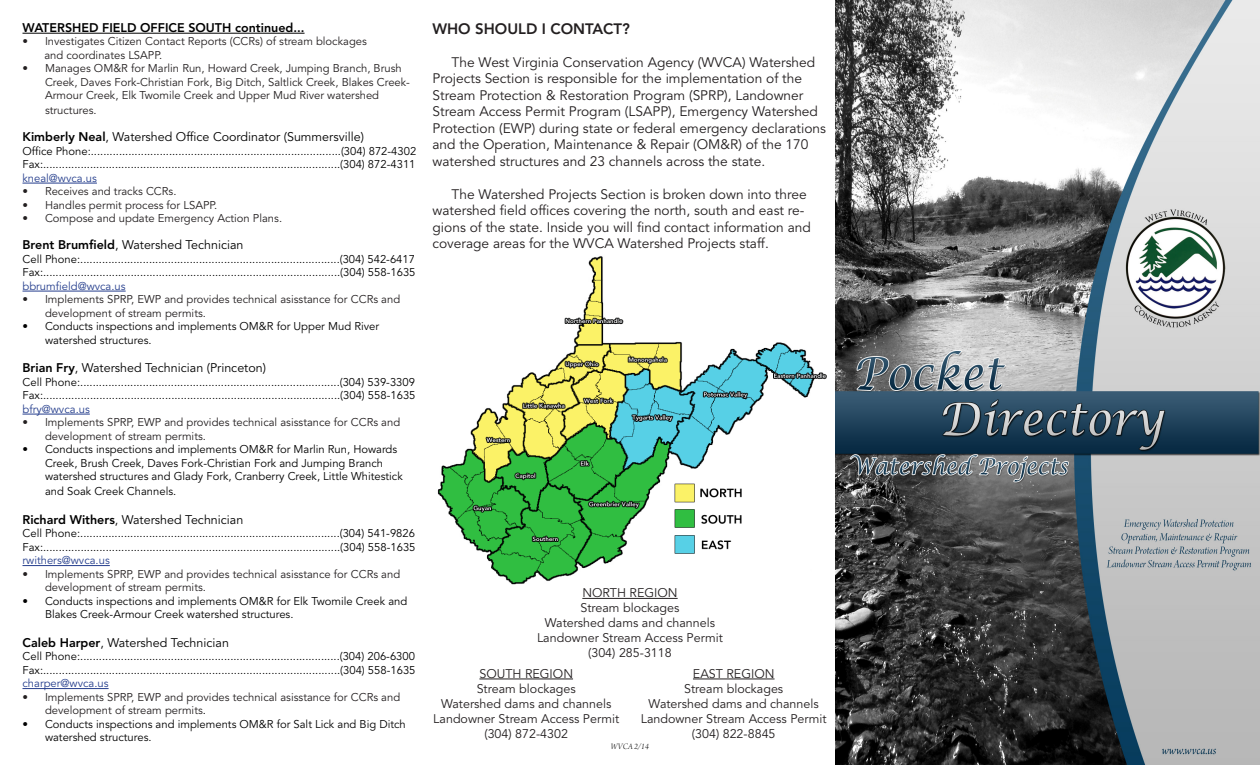
<style>
.page{position:relative;width:1260px;height:765px;background:#fff}
.page>*{position:absolute;margin:0;border:0;box-sizing:border-box;transform-origin:0 0}
.t1{font:800 15px "Avenir";color:#231f20}
.t2{font:13.75px/16.5px "Avenir";color:#231f20}
.t3{font:12.5px "Avenir";color:#231f20}
.t4{font:12.5px "Avenir";color:#000}
.t5{font:800 12.5px "Avenir";color:#000}
.t6{font:11.25px/13.5px "Avenir";color:#000}
.t7{font:11.25px/13.5px "Avenir";color:#231f20}
.t8{font:11.25px "Avenir";color:#253e8d}
.t9{font:8.75px "Arno Pro Light Italic Display";letter-spacing:.015em;color:#000}
.s1{font-weight:800}
.s2{color:#000}
</style>
<div class="page">
<img style="left:437px;top:256px;width:390px;height:329px">
<hr style="left:22px;top:33px;width:283px;height:1px;background:#000">
<hr style="left:22px;top:183px;width:75px;height:1px;background:#253e8d">
<hr style="left:22px;top:291px;width:104px;height:1px;background:#253e8d">
<hr style="left:22px;top:414px;width:68px;height:1px;background:#253e8d">
<hr style="left:22px;top:565px;width:88px;height:1px;background:#253e8d">
<hr style="left:22px;top:688px;width:87px;height:1px;background:#253e8d">
<hr style="left:479px;top:679px;width:94px;height:1px;background:#231f20">
<hr style="left:693px;top:679px;width:82px;height:1px;background:#231f20">
<img style="left:835px;top:0;width:425px;height:765px">
<hr style="left:582px;top:598px;width:96px;height:1px;background:#231f20">
<p class="t5" style="left:22px;top:20px;width:284px">WATERSHED FIELD OFFICE SOUTH continued...</p>
<p class="t7" style="left:22px;top:35px;width:346px">• Investigates Citizen Contact Reports (CCRs) of stream blockages</p>
<p class="t7" style="left:44px;top:49px;width:119px">and coordinates LSAPP.</p>
<p class="t7" style="left:45px;top:62px;width:367px;text-indent:-22px">• Manages OM&amp;R for Marlin Run, Howard Creek, Jumping Branch, Brush<br>Creek, Daves Fork-Christian Fork, Big Ditch, Saltlick Creek, Blakes Creek-<br>Armour Creek, Elk Twomile Creek and Upper Mud River watershed</p>
<p class="t7" style="left:45px;top:104px;width:53px">structures.</p>
<p class="t4" style="left:22px;top:130px;width:343px"><span class="s1">Kimberly Neal</span>, Watershed Office Coordinator (Summersville)</p>
<p class="t6" style="left:22px;top:145px;width:395px">Office Phone:................................................................................(304) 872-4302</p>
<p class="t6" style="left:22px;top:158px;width:395px">Fax:...............................................................................................(304) 872-4311</p>
<p class="t8" style="left:22px;top:172px;width:76px">kneal@wvca.us</p>
<p class="t7" style="left:22px;top:185px;width:156px">• Receives and tracks CCRs.</p>
<p class="t7" style="left:22px;top:199px;width:196px">• Handles permit process for LSAPP.</p>
<p class="t7" style="left:22px;top:212px;width:261px">• Compose and update Emergency Action Plans.</p>
<p class="t4" style="left:22px;top:238px;width:223px"><span class="s1">Brent Brumfield</span>, Watershed Technician</p>
<p class="t6" style="left:22px;top:253px;width:394px">Cell Phone:...................................................................................(304) 542-6417</p>
<p class="t6" style="left:22px;top:266px;width:395px">Fax:...............................................................................................(304) 558-1635</p>
<p class="t8" style="left:22px;top:280px;width:105px">bbrumfield@wvca.us</p>
<p class="t7" style="left:45px;top:293px;width:357px;text-indent:-22px">• Implements SPRP, EWP and provides technical asisstance for CCRs and development of stream permits.</p>
<p class="t6" style="left:45px;top:320px;width:336px;text-indent:-22px">• Conducts inspections and implements OM&amp;R for Upper Mud River watershed structures.</p>
<p class="t4" style="left:22px;top:361px;width:245px"><span class="s1">Brian Fry</span>, Watershed Technician (Princeton)</p>
<p class="t6" style="left:22px;top:376px;width:394px">Cell Phone:...................................................................................(304) 539-3309</p>
<p class="t6" style="left:22px;top:389px;width:395px">Fax:...............................................................................................(304) 558-1635</p>
<p class="t8" style="left:22px;top:403px;width:69px">bfry@wvca.us</p>
<p class="t7" style="left:45px;top:416px;width:357px;text-indent:-22px">• Implements SPRP, EWP and provides technical asisstance for CCRs and development of stream permits.</p>
<p class="t6" style="left:45px;top:443px;width:359px;text-indent:-22px">• Conducts inspections and implements OM&amp;R for Marlin Run, Howards<br>Creek, Brush Creek, Daves Fork-Christian Fork and Jumping Branch watershed structures and Glady Fork, Cranberry Creek, Little Whitestick</p>
<p class="t6" style="left:45px;top:485px;width:133px">and Soak Creek Channels.</p>
<p class="t4" style="left:22px;top:512px;width:222px"><span class="s1">Richard Withers</span>, Watershed Technician</p>
<p class="t6" style="left:22px;top:527px;width:394px">Cell Phone:...................................................................................(304) 541-9826</p>
<p class="t6" style="left:22px;top:541px;width:395px">Fax:...............................................................................................(304) 558-1635</p>
<p class="t8" style="left:22px;top:554px;width:89px">rwithers@wvca.us</p>
<p class="t7" style="left:45px;top:568px;width:357px;text-indent:-22px">• Implements SPRP, EWP and provides technical asisstance for CCRs and development of stream permits.</p>
<p class="t6" style="left:45px;top:595px;width:364px;text-indent:-22px">• Conducts inspections and implements OM&amp;R for Elk Twomile Creek and<br>Blakes Creek-Armour Creek watershed structures.</p>
<p class="t4" style="left:22px;top:635px;width:208px"><span class="s1">Caleb Harper</span>, Watershed Technician</p>
<p class="t6" style="left:22px;top:650px;width:394px">Cell Phone:...................................................................................(304) 206-6300</p>
<p class="t6" style="left:22px;top:664px;width:395px">Fax:...............................................................................................(304) 558-1635</p>
<p class="t8" style="left:22px;top:677px;width:88px">charper@wvca.us</p>
<p class="t7" style="left:45px;top:691px;width:357px;text-indent:-22px">• Implements SPRP, EWP and provides technical asisstance for CCRs and development of stream permits<span class="s2">.</span></p>
<p class="t6" style="left:45px;top:718px;width:362px;text-indent:-22px">• Conducts inspections and implements OM&amp;R for Salt Lick and Big Ditch watershed structures.</p>
<p class="t1" style="left:432px;top:20px;width:199px">WHO SHOULD I CONTACT?</p>
<p class="t2" style="left:432px;top:54px;width:395px;text-indent:19px">The West Virginia Conservation Agency (WVCA) Watershed Projects Section is responsible for the implementation of the Stream Protection &amp; Restoration Program (SPRP), Landowner Stream Access Permit Program (LSAPP), Emergency Watershed Protection (EWP) during state or federal emergency declarations and the Operation, Maintenance &amp; Repair (OM&amp;R) of the 170 watershed structures and 23 channels across the state.</p>
<p class="t2" style="left:432px;top:186px;width:380px;text-indent:19px">The Watershed Projects Section is broken down into three watershed field offices covering the north, south and east re&shy;gions of the state. Inside you will find contact information and coverage areas for the WVCA Watershed Projects staff.</p>
<p class="t3" style="left:582px;top:586px;width:97px">NORTH REGION</p>
<p class="t3" style="left:580px;top:601px;width:101px">Stream blockages</p>
<p class="t3" style="left:545px;top:616px;width:172px">Watershed dams and channels</p>
<p class="t3" style="left:537px;top:631px;width:187px">Landowner Stream Access Permit</p>
<p class="t3" style="left:588px;top:646px;width:85px">(304) 285-3118</p>
<p class="t3" style="left:479px;top:666px;width:95px">SOUTH REGION</p>
<p class="t3" style="left:477px;top:681px;width:101px">Stream blockages</p>
<p class="t3" style="left:441px;top:696px;width:172px">Watershed dams and channels</p>
<p class="t3" style="left:433px;top:711px;width:187px">Landowner Stream Access Permit</p>
<p class="t3" style="left:484px;top:726px;width:85px">(304) 872-4302</p>
<p class="t3" style="left:693px;top:666px;width:83px">EAST REGION</p>
<p class="t3" style="left:684px;top:681px;width:101px">Stream blockages</p>
<p class="t3" style="left:649px;top:696px;width:172px">Watershed dams and channels</p>
<p class="t3" style="left:641px;top:711px;width:187px">Landowner Stream Access Permit</p>
<p class="t3" style="left:692px;top:726px;width:85px">(304) 822-8845</p>
<p class="t9" style="left:611px;top:741px;width:40px">WVCA 2/14</p>
</div>
